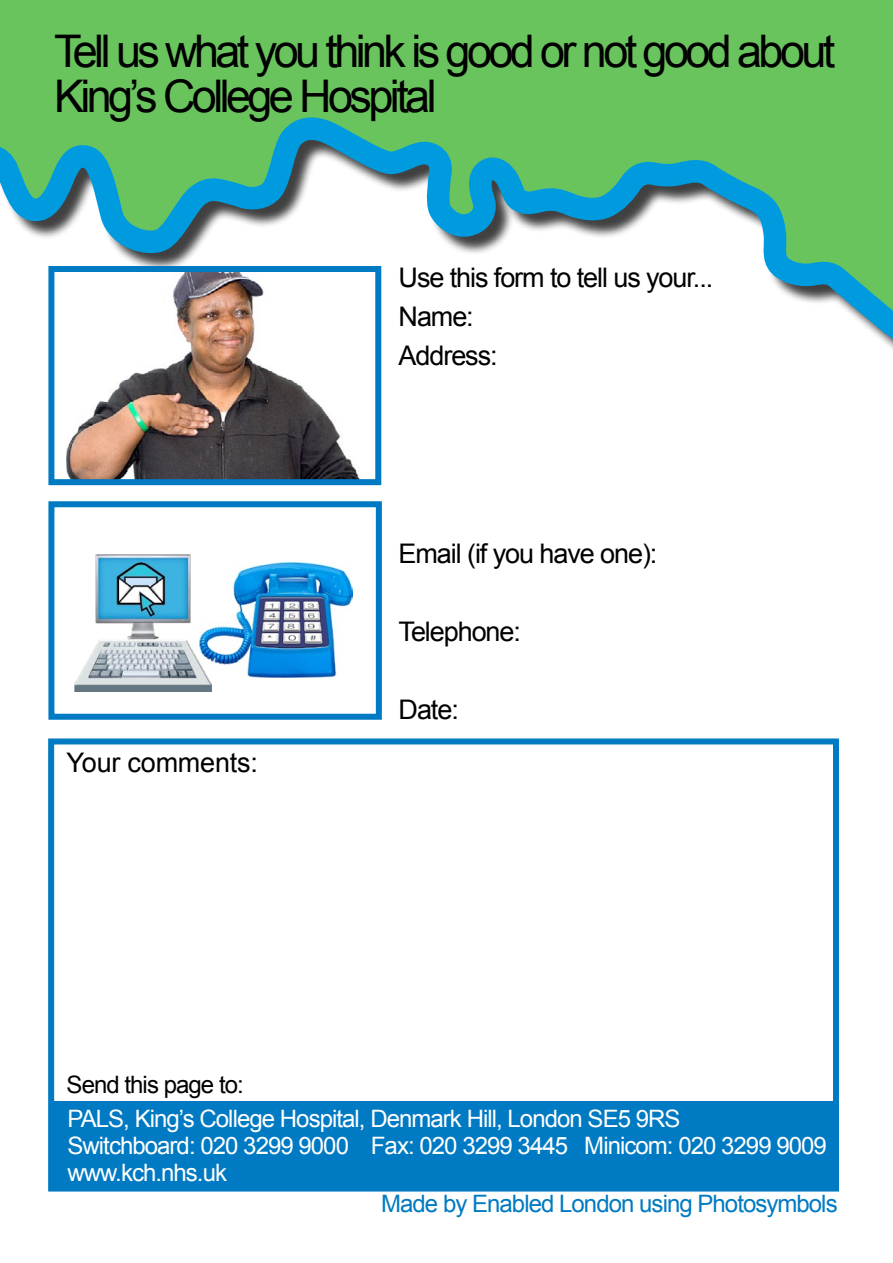
<style>
.page{position:relative;width:893px;height:1263px;background:#fff}
.page>*{position:absolute;margin:0;border:0;box-sizing:border-box;transform-origin:0 0}
.t1{font:45px/45px "Arial";letter-spacing:-.08em;color:#000}
.t2{font:27px/39px "Arial";letter-spacing:-.04em;color:#000}
.t3{font:27px "Arial";letter-spacing:-.01em;color:#000}
.t4{font:24px/27px "Arial";letter-spacing:-.04em;color:#fff}
.t5{font:24px "Arial";letter-spacing:-.04em;color:#007ac2}
.t6{font:24px "Arial";letter-spacing:-.04em;color:#000}
</style>
<div class="page">
<svg style="left:0;top:0;width:893px;height:403px;fill:#69c45e"></svg>
<div style="left:51px;top:269px;width:327px;height:213px;background:#fff"></div>
<img style="left:67px;top:273px;width:292px;height:205px">
<div style="left:48px;top:266px;width:333px;height:219px;border:6px solid #007ac2"></div>
<img style="left:211px;top:562px;width:142px;height:116px">
<div style="left:48px;top:501px;width:334px;height:219px;border:6px solid #007ac2"></div>
<img style="left:74px;top:554px;width:137px;height:137px">
<div style="left:48px;top:738px;width:791px;height:453px;background:#fff;border:6px solid #007ac2"></div>
<div style="left:52px;top:1101px;width:783px;height:89px;background:#007ac2"></div>
<h1 class="t1" style="left:54px;top:29px;width:783px">Tell us what you think is good or not good about<br>King’s College Hospital</h1>
<p class="t2" style="left:399px;top:258px;width:316px">Use this form to tell us your...<br>Name:<br>Address:</p>
<p class="t2" style="left:399px;top:534px;width:260px">Email (if you have one):</p>
<p class="t2" style="left:399px;top:612px;width:124px">Telephone:</p>
<p class="t3" style="left:67px;top:745px;width:193px">Your comments:</p>
<p class="t6" style="left:67px;top:1069px;width:179px">Send this page to:</p>
<p class="t2" style="left:399px;top:690px;width:62px">Date:</p>
<p class="t4" style="left:68px;top:1105px;width:761px">PALS, King’s College Hospital, Denmark Hill, London SE5 9RS<br>Switchboard: 020 3299 9000 Fax: 020 3299 3445 Minicom: 020 3299 9009 www.kch.nhs.uk</p>
<p class="t5" style="left:381px;top:1188px;width:458px">Made by Enabled London using Photosymbols</p>
</div>
